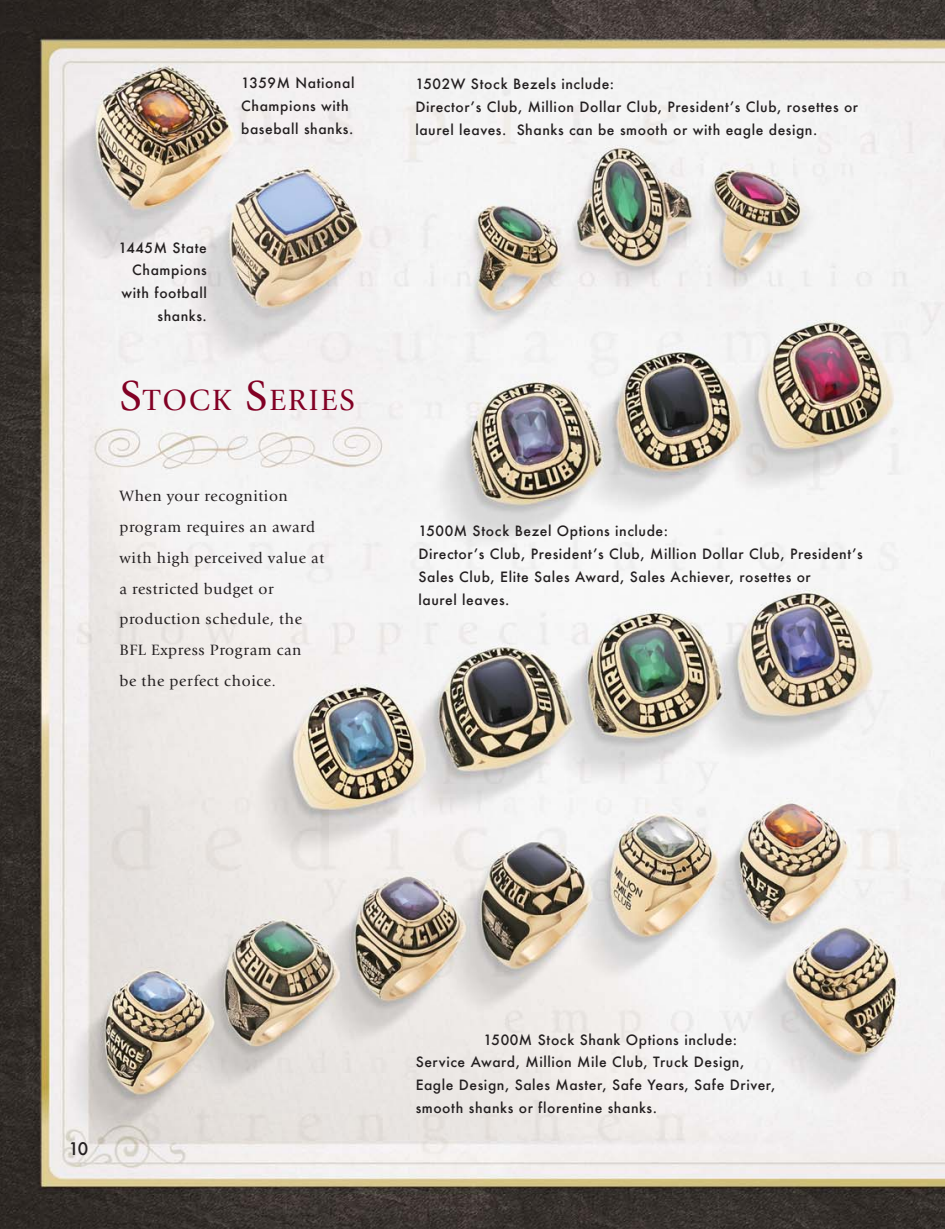
<style>
.page{position:relative;width:945px;height:1229px;background:#fff}
.page>*{position:absolute;margin:0;border:0;box-sizing:border-box;transform-origin:0 0}
.t1{font:30.28px "Giovanni ITC";letter-spacing:.055em;color:#820024}
.t2{font:500 16.97px "Futura";color:#231f20}
.t3{font:15.4px/30.8px "Giovanni ITC";letter-spacing:.04em;color:#231f20}
.t4{font:500 13.83px/22.8px "Futura";letter-spacing:.04em;color:#231f20}
.s1{font-size:43.23px}
</style>
<div class="page">
<img style="left:0;top:0;width:945px;height:1228px">
<p class="t4" style="left:241px;top:72px;width:115px">1359M National<br>Champions with baseball shanks.</p>
<p class="t4" style="left:118px;top:236px;width:90px;text-align:right">1445M State<br>Champions with football shanks.</p>
<h1 class="t1" style="left:120px;top:388px;width:236px"><span class="s1">S</span>TOCK <span class="s1">S</span>ERIES</h1>
<p class="t3" style="left:119px;top:482px;width:206px">When your recognition program requires an award with high perceived value at a restricted budget or production schedule, the<br>BFL Express Program can<br>be the perfect choice.</p>
<p class="t4" style="left:415px;top:72px;width:444px">1502W Stock Bezels include:<br>Directorʼs Club, Million Dollar Club, Presidentʼs Club, rosettes or laurel leaves. Shanks can be smooth or with eagle design.</p>
<p class="t4" style="left:419px;top:519px;width:446px">1500M Stock Bezel Options include:<br>Directorʼs Club, Presidentʼs Club, Million Dollar Club, Presidentʼs Sales Club, Elite Sales Award, Sales Achiever, rosettes or<br>laurel leaves.</p>
<p class="t2" style="left:68px;top:1137px;width:21px">10</p>
<p class="t4" style="left:416px;top:1027px;width:361px;text-indent:68px">1500M Stock Shank Options include:<br>Service Award, Million Mile Club, Truck Design, Eagle Design, Sales Master, Safe Years, Safe Driver, smooth shanks or florentine shanks.</p>
</div>
